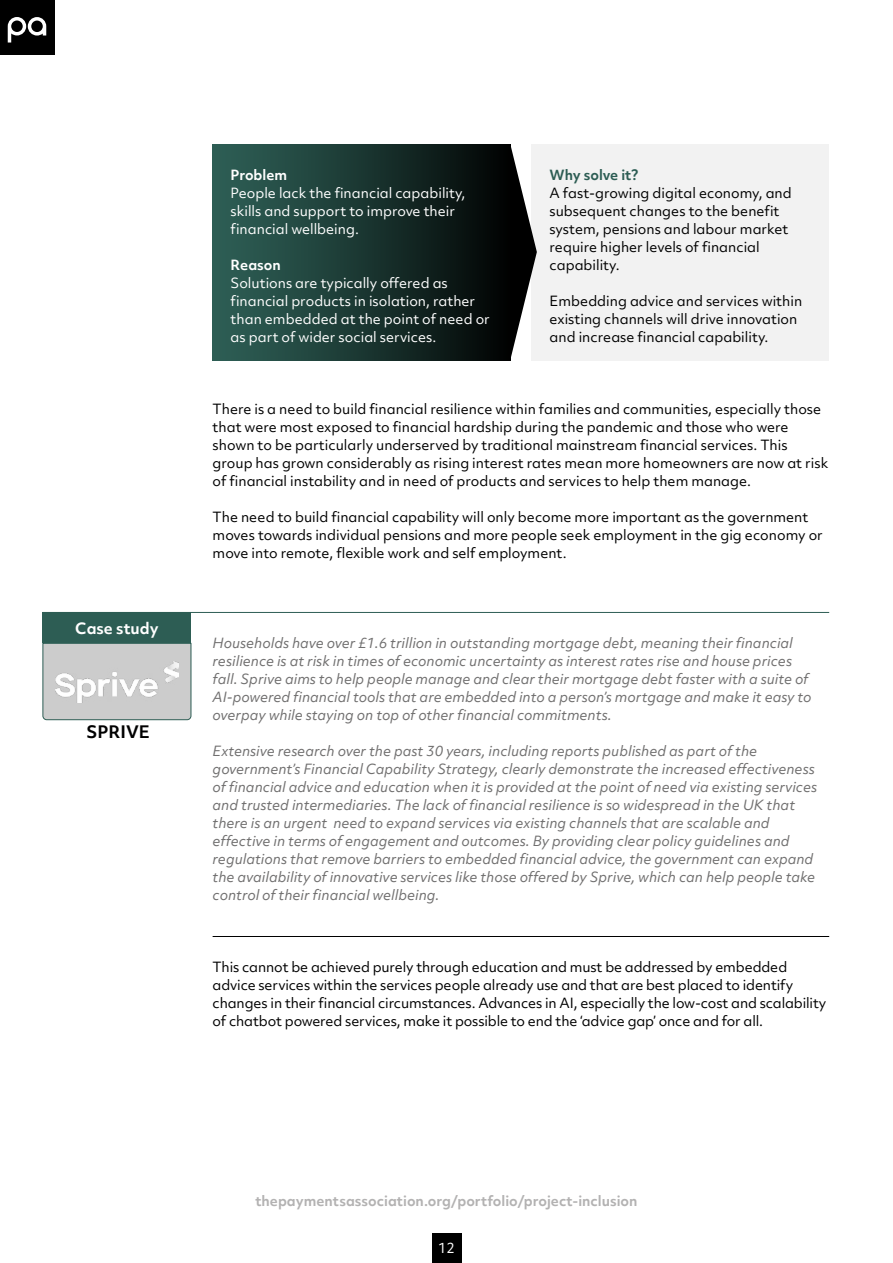
<style>
.page{position:relative;width:893px;height:1263px;background:#fff}
.page>*{position:absolute;margin:0;border:0;box-sizing:border-box;transform-origin:0 0}
.t1{font:700 16.5px "Objektiv Mk 2";color:#000}
.t2{font:700 15px "Objektiv Mk 2";color:#fff}
.t3{font:13.5px/18px "Objektiv Mk 2";color:#000}
.t4{font:italic 13.5px/18px "Objektiv Mk 2";color:#706f6f}
.t5{font:13.5px/18px "Objektiv Mk 2";color:#fff}
.t6{font:700 13.5px "Objektiv Mk 2";color:#b3b2b2}
.t7{font:700 13.5px "Objektiv Mk 2";color:#fff}
.t8{font:700 13.5px "Objektiv Mk 2";color:#2d5d54}
</style>
<div class="page">
<div style="left:432px;top:1233px;width:29px;height:30px;background:#000"></div>
<div style="left:213px;top:144px;width:297px;height:216px;background:linear-gradient(to right,#30645a,#030505)"></div>
<div style="left:531px;top:144px;width:298px;height:216px;background:#f2f2f2"></div>
<svg style="left:510px;top:144px;width:27px;height:216px"></svg>
<hr style="left:213px;top:936px;width:616px;height:1px;background:#000">
<hr style="left:43px;top:612px;width:786px;height:1px;background:#2d5d54">
<div style="left:43px;top:613px;width:148px;height:30px;background:#2d5d54"></div>
<svg style="left:42px;top:643px;width:150px;height:77px;background:#cbcccc"></svg>
<div style="left:0;top:0;width:54px;height:54px;background:#000"></div>
<svg style="left:8px;top:17px;width:38px;height:26px"></svg>
<p class="t2" style="left:75px;top:618px;width:85px">Case study</p>
<p class="t1" style="left:87px;top:720px;width:65px">SPRIVE</p>
<p class="t7" style="left:231px;top:165px;width:58px">Problem</p>
<p class="t5" style="left:231px;top:184px;width:236px">People lack the financial capability, skills and support to improve their financial wellbeing.</p>
<p class="t7" style="left:231px;top:255px;width:52px">Reason</p>
<p class="t5" style="left:231px;top:274px;width:261px">Solutions are typically offered as financial products in isolation, rather than embedded at the point of need or as part of wider social services.</p>
<p class="t8" style="left:549px;top:165px;width:90px">Why solve it?</p>
<p class="t3" style="left:549px;top:184px;width:244px">A fast-growing digital economy, and subsequent changes to the benefit system, pensions and labour market require higher levels of financial capability.</p>
<p class="t3" style="left:549px;top:292px;width:254px">Embedding advice and services within existing channels will drive innovation and increase financial capability.</p>
<p class="t3" style="left:213px;top:400px;width:617px">There is a need to build financial resilience within families and communities, especially those that were most exposed to financial hardship during the pandemic and those who were shown to be particularly underserved by traditional mainstream financial services. This group has grown considerably as rising interest rates mean more homeowners are now at risk of financial instability and in need of products and services to help them manage.</p>
<p class="t3" style="left:213px;top:508px;width:612px">The need to build financial capability will only become more important as the government moves towards individual pensions and more people seek employment in the gig economy or move into remote, flexible work and self employment.</p>
<p class="t4" style="left:213px;top:634px;width:600px">Households have over £1.6 trillion in outstanding mortgage debt, meaning their financial resilience is at risk in times of economic uncertainty as interest rates rise and house prices fall. Sprive aims to help people manage and clear their mortgage debt faster with a suite of AI-powered financial tools that are embedded into a person’s mortgage and make it easy to overpay while staying on top of other financial commitments.</p>
<p class="t4" style="left:213px;top:742px;width:606px">Extensive research over the past 30 years, including reports published as part of the government’s Financial Capability Strategy, clearly demonstrate the increased effectiveness of financial advice and education when it is provided at the point of need via existing services and trusted intermediaries. The lack of financial resilience is so widespread in the UK that there is an urgent need to expand services via existing channels that are scalable and effective in terms of engagement and outcomes. By providing clear policy guidelines and regulations that remove barriers to embedded financial advice, the government can expand the availability of innovative services like those offered by Sprive, which can help people take control of their financial wellbeing.</p>
<p class="t3" style="left:213px;top:958px;width:615px">This cannot be achieved purely through education and must be addressed by embedded advice services within the services people already use and that are best placed to identify changes in their financial circumstances. Advances in AI, especially the low-cost and scalability of chatbot powered services, make it possible to end the ‘advice gap’ once and for all.</p>
<p class="t6" style="left:255px;top:1191px;width:384px">thepaymentsassociation.org/portfolio/project-inclusion</p>
<p class="t5" style="left:438px;top:1238px;width:18px">12</p>
</div>
